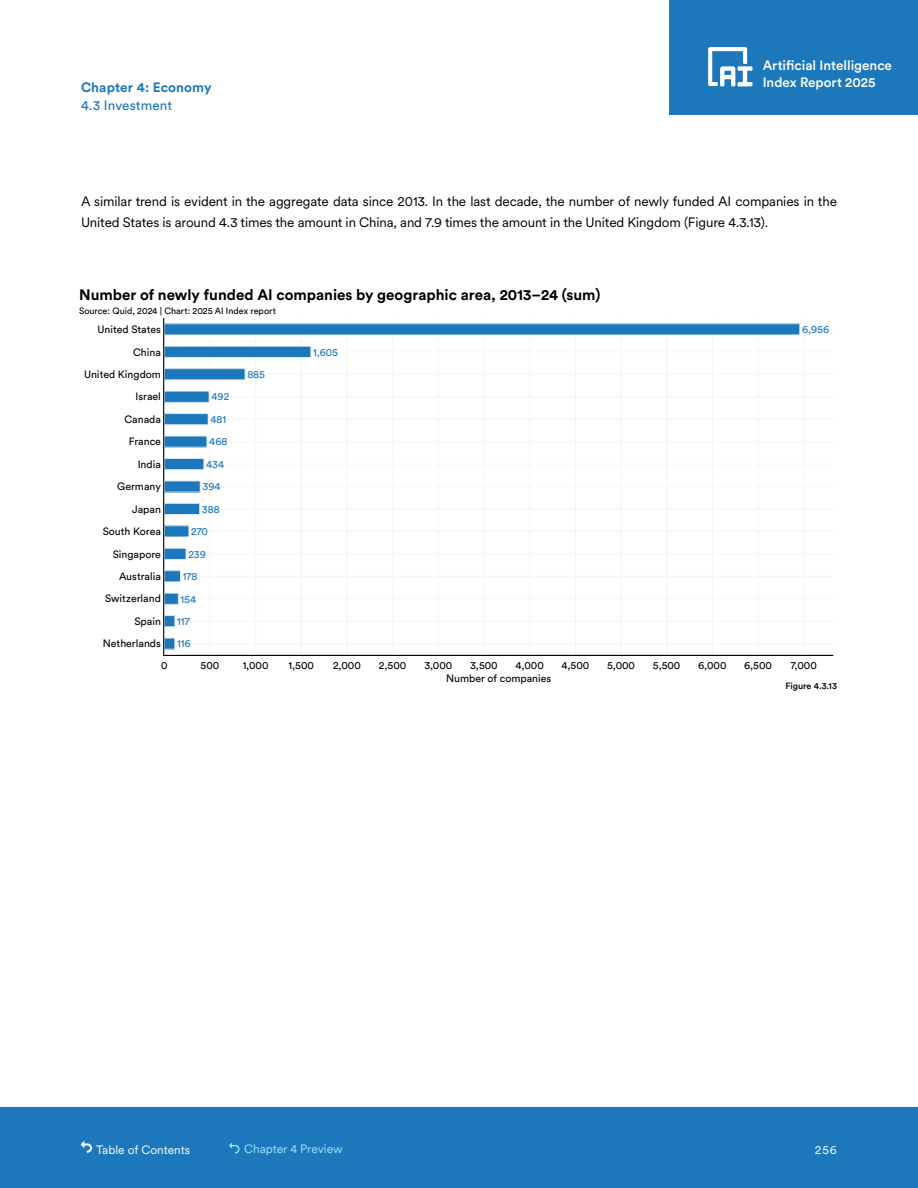
<style>
.page{position:relative;width:918px;height:1188px;background:#fff}
.page>*{position:absolute;margin:0;border:0;box-sizing:border-box;transform-origin:0 0}
.t1{font:700 15.15px "Circular Std";color:#000}
.t2{font:13.5px/21px "Circular XX";letter-spacing:-.01em;color:#000}
.t3{font:500 13.5px/16.5px "Circular Std";color:#fff}
.t4{font:700 13.5px "Circular Std";letter-spacing:.01em;color:#1c78ba}
.t5{font:13.5px "Circular Std";letter-spacing:.01em;color:#1c78ba}
.t6{font:12px "Circular XX";color:#fff}
.t7{font:12px "Circular XX";color:#9de4ff}
.t8{font:10.5px "Circular Std";color:#000}
.t9{font:10.5px "Circular Std";color:#1c78ba}
.t10{font:9px "Circular Std";color:#000}
.t11{font:500 9px "Circular Std";color:#000}
</style>
<div class="page">
<div style="left:0;top:1107px;width:918px;height:81px;background:#1c78ba"></div>
<div style="left:670px;top:0;width:248px;height:114px;background:#1c78ba"></div>
<svg style="left:708px;top:47px;width:44px;height:39px"></svg>
<svg style="left:81px;top:1141px;width:11px;height:12px"></svg>
<svg style="left:229px;top:1143px;width:11px;height:11px"></svg>
<hr style="left:210px;top:318px;width:1px;height:337px;background:#f5f5f5">
<hr style="left:255px;top:318px;width:1px;height:337px;background:#f5f5f5">
<hr style="left:301px;top:318px;width:1px;height:337px;background:#f5f5f5">
<hr style="left:347px;top:318px;width:1px;height:337px;background:#f5f5f5">
<hr style="left:392px;top:318px;width:1px;height:337px;background:#f5f5f5">
<hr style="left:438px;top:318px;width:1px;height:337px;background:#f5f5f5">
<hr style="left:484px;top:318px;width:1px;height:337px;background:#f5f5f5">
<hr style="left:529px;top:318px;width:1px;height:337px;background:#f5f5f5">
<hr style="left:575px;top:318px;width:1px;height:337px;background:#f5f5f5">
<hr style="left:621px;top:318px;width:1px;height:337px;background:#f5f5f5">
<hr style="left:666px;top:318px;width:1px;height:337px;background:#f5f5f5">
<hr style="left:712px;top:318px;width:1px;height:337px;background:#f5f5f5">
<hr style="left:758px;top:318px;width:1px;height:337px;background:#f5f5f5">
<hr style="left:804px;top:318px;width:1px;height:337px;background:#f5f5f5">
<hr style="left:164px;top:643px;width:669px;height:1px;background:#f5f5f5">
<hr style="left:164px;top:621px;width:669px;height:1px;background:#f5f5f5">
<hr style="left:164px;top:598px;width:669px;height:1px;background:#f5f5f5">
<hr style="left:164px;top:576px;width:669px;height:1px;background:#f5f5f5">
<hr style="left:164px;top:554px;width:669px;height:1px;background:#f5f5f5">
<hr style="left:164px;top:531px;width:669px;height:1px;background:#f5f5f5">
<hr style="left:164px;top:509px;width:669px;height:1px;background:#f5f5f5">
<hr style="left:164px;top:486px;width:669px;height:1px;background:#f5f5f5">
<hr style="left:164px;top:464px;width:669px;height:1px;background:#f5f5f5">
<hr style="left:164px;top:441px;width:669px;height:1px;background:#f5f5f5">
<hr style="left:164px;top:419px;width:669px;height:1px;background:#f5f5f5">
<hr style="left:164px;top:396px;width:669px;height:1px;background:#f5f5f5">
<hr style="left:164px;top:374px;width:669px;height:1px;background:#f5f5f5">
<hr style="left:164px;top:352px;width:669px;height:1px;background:#f5f5f5">
<hr style="left:164px;top:329px;width:669px;height:1px;background:#f5f5f5">
<div style="left:164px;top:638px;width:11px;height:11px;background:#1c78ba"></div>
<div style="left:164px;top:616px;width:11px;height:11px;background:#1c78ba"></div>
<div style="left:164px;top:615px;width:11px;height:12px;border:1px solid #e5ecf6"></div>
<div style="left:164px;top:593px;width:14px;height:11px;background:#1c78ba"></div>
<div style="left:164px;top:593px;width:15px;height:12px;border:1px solid #e5ecf6"></div>
<div style="left:164px;top:571px;width:17px;height:11px;background:#1c78ba"></div>
<div style="left:164px;top:570px;width:17px;height:12px;border:1px solid #e5ecf6"></div>
<div style="left:164px;top:548px;width:22px;height:11px;background:#1c78ba"></div>
<div style="left:164px;top:548px;width:22px;height:12px;border:1px solid #e5ecf6"></div>
<div style="left:164px;top:526px;width:25px;height:11px;background:#1c78ba"></div>
<div style="left:164px;top:503px;width:36px;height:12px;background:#1c78ba"></div>
<div style="left:164px;top:503px;width:36px;height:12px;border:1px solid #e5ecf6"></div>
<div style="left:164px;top:481px;width:36px;height:11px;background:#1c78ba"></div>
<div style="left:164px;top:458px;width:40px;height:12px;background:#1c78ba"></div>
<div style="left:164px;top:458px;width:40px;height:12px;border:1px solid #e5ecf6"></div>
<div style="left:164px;top:436px;width:43px;height:11px;background:#1c78ba"></div>
<div style="left:164px;top:414px;width:44px;height:11px;background:#1c78ba"></div>
<div style="left:164px;top:413px;width:44px;height:12px;border:1px solid #e5ecf6"></div>
<div style="left:164px;top:391px;width:45px;height:11px;background:#1c78ba"></div>
<div style="left:164px;top:391px;width:45px;height:12px;border:1px solid #e5ecf6"></div>
<div style="left:164px;top:369px;width:81px;height:11px;background:#1c78ba"></div>
<div style="left:164px;top:368px;width:81px;height:12px;border:1px solid #e5ecf6"></div>
<div style="left:164px;top:346px;width:147px;height:11px;background:#1c78ba"></div>
<div style="left:164px;top:346px;width:147px;height:12px;border:1px solid #e5ecf6"></div>
<div style="left:164px;top:324px;width:636px;height:11px;background:#1c78ba"></div>
<hr style="left:163px;top:655px;width:670px;height:1px;background:#000">
<hr style="left:163px;top:318px;width:1px;height:337px;background:#000">
<p class="t4" style="left:81px;top:78px;width:132px">Chapter 4: Economy</p>
<p class="t5" style="left:81px;top:97px;width:93px">4.3 Investment</p>
<p class="t3" style="left:763px;top:57px;width:131px">Artificial Intelligence<br>Index Report 2025</p>
<p class="t2" style="left:81px;top:191px;width:758px">A similar trend is evident in the aggregate data since 2013. In the last decade, the number of newly funded AI companies in the<br>United States is around 4.3 times the amount in China, and 7.9 times the amount in the United Kingdom (Figure 4.3.13).</p>
<h1 class="t1" style="left:79px;top:285px;width:523px">Number of newly funded AI companies by geographic area, 2013–24 (sum)</h1>
<p class="t10" style="left:79px;top:305px;width:198px">Source: Quid, 2024 | Chart: 2025 AI Index report</p>
<p class="t8" style="left:97px;top:323px;width:65px">United States</p>
<p class="t8" style="left:133px;top:345px;width:29px">China</p>
<p class="t9" style="left:313px;top:346px;width:26px">1,605</p>
<p class="t8" style="left:84px;top:368px;width:78px">United Kingdom</p>
<p class="t9" style="left:247px;top:368px;width:19px">885</p>
<p class="t8" style="left:135px;top:390px;width:27px">Israel</p>
<p class="t9" style="left:211px;top:390px;width:19px">492</p>
<p class="t8" style="left:125px;top:413px;width:38px">Canada</p>
<p class="t9" style="left:210px;top:413px;width:17px">481</p>
<p class="t8" style="left:129px;top:435px;width:34px">France</p>
<p class="t9" style="left:209px;top:435px;width:20px">468</p>
<p class="t8" style="left:138px;top:458px;width:25px">India</p>
<p class="t9" style="left:206px;top:458px;width:19px">434</p>
<p class="t8" style="left:117px;top:480px;width:45px">Germany</p>
<p class="t9" style="left:203px;top:480px;width:20px">394</p>
<p class="t8" style="left:132px;top:503px;width:30px">Japan</p>
<p class="t9" style="left:202px;top:503px;width:19px">388</p>
<p class="t8" style="left:103px;top:525px;width:60px">South Korea</p>
<p class="t9" style="left:191px;top:525px;width:18px">270</p>
<p class="t8" style="left:113px;top:547px;width:50px">Singapore</p>
<p class="t9" style="left:188px;top:548px;width:19px">239</p>
<p class="t8" style="left:119px;top:570px;width:43px">Australia</p>
<p class="t9" style="left:183px;top:570px;width:16px">178</p>
<p class="t8" style="left:105px;top:592px;width:57px">Switzerland</p>
<p class="t9" style="left:181px;top:592px;width:17px">154</p>
<p class="t8" style="left:135px;top:615px;width:28px">Spain</p>
<p class="t9" style="left:177px;top:615px;width:14px">117</p>
<p class="t8" style="left:103px;top:637px;width:60px">Netherlands</p>
<p class="t9" style="left:177px;top:637px;width:15px">116</p>
<p class="t9" style="left:802px;top:323px;width:29px">6,956</p>
<p class="t8" style="left:161px;top:659px;width:8px">0</p>
<p class="t8" style="left:201px;top:659px;width:20px">500</p>
<p class="t8" style="left:243px;top:659px;width:27px">1,000</p>
<p class="t8" style="left:289px;top:659px;width:27px">1,500</p>
<p class="t8" style="left:333px;top:659px;width:29px">2,000</p>
<p class="t8" style="left:379px;top:659px;width:29px">2,500</p>
<p class="t8" style="left:424px;top:659px;width:29px">3,000</p>
<p class="t8" style="left:470px;top:659px;width:29px">3,500</p>
<p class="t8" style="left:516px;top:659px;width:30px">4,000</p>
<p class="t8" style="left:561px;top:659px;width:29px">4,500</p>
<p class="t8" style="left:607px;top:659px;width:29px">5,000</p>
<p class="t8" style="left:653px;top:659px;width:29px">5,500</p>
<p class="t8" style="left:698px;top:659px;width:30px">6,000</p>
<p class="t8" style="left:744px;top:659px;width:29px">6,500</p>
<p class="t8" style="left:791px;top:659px;width:28px">7,000</p>
<p class="t8" style="left:446px;top:672px;width:107px">Number of companies</p>
<p class="t6" style="left:96px;top:1141px;width:95px">Table of Contents</p>
<p class="t7" style="left:244px;top:1141px;width:100px">Chapter 4 Preview</p>
<p class="t11" style="left:785px;top:680px;width:53px">Figure 4.3.13</p>
<p class="t6" style="left:815px;top:1141px;width:24px">256</p>
</div>
